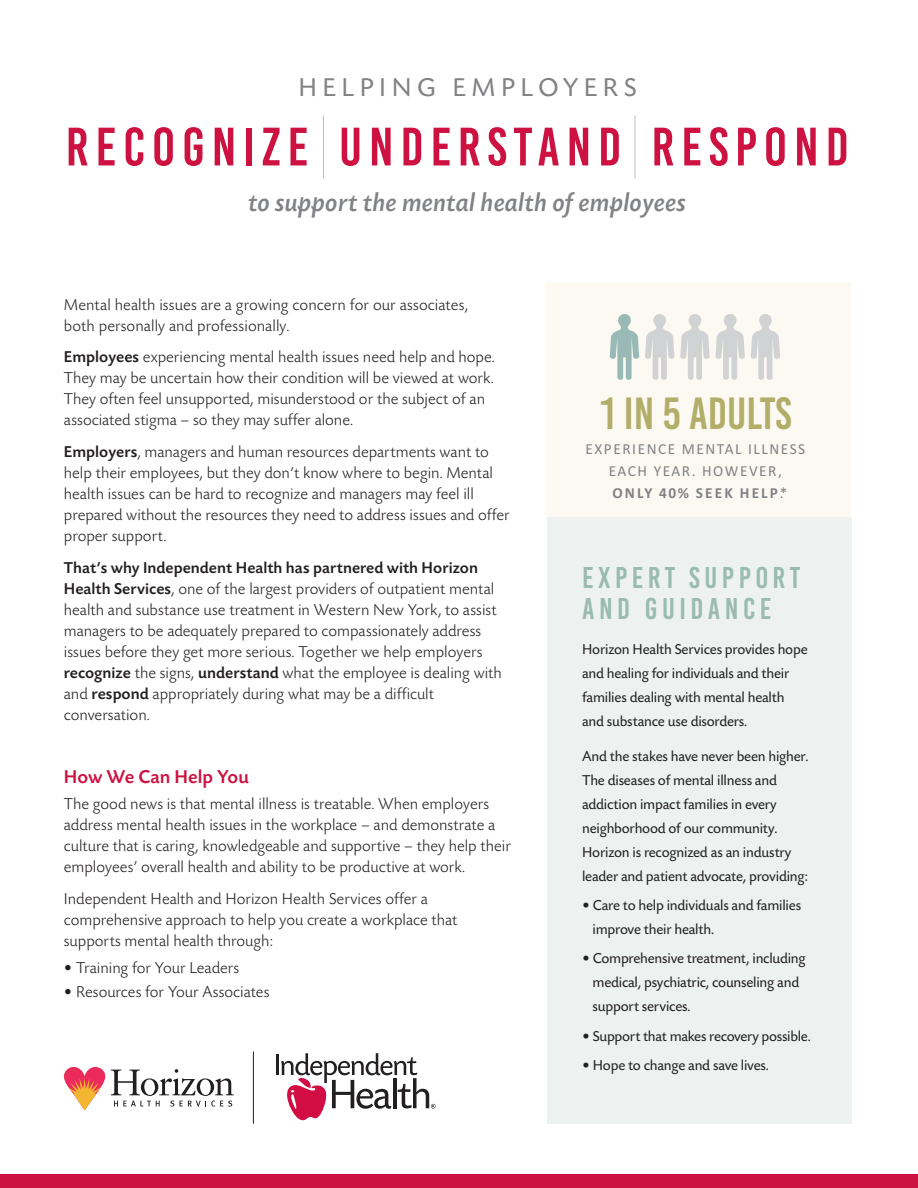
<style>
.page{position:relative;width:918px;height:1188px;background:#fff}
.page>*{position:absolute;margin:0;border:0;box-sizing:border-box;transform-origin:0 0}
.t1{font:54px "Bebas Kai";letter-spacing:.125em;color:#cd1141}
.t2{font:45px "Bebas Kai";color:#b2ae69}
.t3{font:30px/31.5px "Bebas Kai";letter-spacing:.15em;color:#9abbb0}
.t4{font:italic 500 27px "Today BEF";color:#808285}
.t5{font:27px "Today BEF";letter-spacing:.2em;color:#808285}
.t6{font:500 19.5px "Today BEF";color:#cd1141}
.t7{font:300 16.5px/21px "Today BEF";color:#231f20}
.t8{font:15.3px/21.8px "Calibri";letter-spacing:.1em;color:#808285;text-align:center}
.t9{font:15px/24px "Today BEF";letter-spacing:-.015em;color:#231f20}
.s1{font-weight:500}
.s2{font-weight:700}
</style>
<div class="page">
<div style="left:546px;top:282px;width:305px;height:235px;background:#fbf9f1"></div>
<div style="left:547px;top:517px;width:305px;height:607px;background:#edf2f0"></div>
<svg style="left:610px;top:314px;width:29px;height:66px"></svg>
<svg style="left:645px;top:314px;width:29px;height:66px"></svg>
<svg style="left:680px;top:314px;width:65px;height:66px"></svg>
<svg style="left:751px;top:314px;width:29px;height:66px"></svg>
<div style="left:0;top:1175px;width:918px;height:13px;background:#cd1141"></div>
<hr style="left:276px;top:1054px;width:3px;height:21px;background:#231f20">
<svg style="left:281px;top:1053px;width:155px;height:67px"></svg>
<hr style="left:253px;top:1052px;width:1px;height:72px;background:#231f20">
<svg style="left:111px;top:1069px;width:123px;height:38px"></svg>
<svg style="left:64px;top:1067px;width:41px;height:43px"></svg>
<hr style="left:323px;top:116px;width:1px;height:63px;background:#bcbdc0">
<hr style="left:635px;top:116px;width:1px;height:63px;background:#bcbdc0">
<p class="t5" style="left:299px;top:77px;width:340px">HELPING EMPLOYERS</p>
<p class="t1" style="left:66px;top:115px;width:784px">RECOGNIZE UNDERSTAND RESPOND</p>
<p class="t4" style="left:249px;top:192px;width:439px">to support the mental health of employees</p>
<p class="t7" style="left:64px;top:296px;width:406px">Mental health issues are a growing concern for our associates, both personally and professionally.</p>
<p class="t7" style="left:64px;top:348px;width:433px"><span class="s1">Employees</span> experiencing mental health issues need help and hope.<br>They may be uncertain how their condition will be viewed at work.<br>They often feel unsupported, misunderstood or the subject of an associated stigma – so they may suffer alone.</p>
<p class="t7" style="left:64px;top:443px;width:447px"><span class="s1">Employers</span>, managers and human resources departments want to help their employees, but they don’t know where to begin. Mental health issues can be hard to recognize and managers may feel ill prepared without the resources they need to address issues and offer proper support.</p>
<p class="t7" style="left:64px;top:559px;width:439px"><span class="s1">That’s why Independent Health has partnered with Horizon Health Services</span>, one of the largest providers of outpatient mental health and substance use treatment in Western New York, to assist managers to be adequately prepared to compassionately address issues before they get more serious. Together we help employers <span class="s1">recognize</span> the signs, <span class="s1">understand</span> what the employee is dealing with and <span class="s1">respond</span> appropriately during what may be a difficult conversation.</p>
<p class="t6" style="left:64px;top:769px;width:187px">How We Can Help You</p>
<p class="t7" style="left:64px;top:795px;width:449px">The good news is that mental illness is treatable. When employers address mental health issues in the workplace – and demonstrate a culture that is caring, knowledgeable and supportive – they help their employees’ overall health and ability to be productive at work.</p>
<p class="t7" style="left:64px;top:890px;width:395px">Independent Health and Horizon Health Services offer a comprehensive approach to help you create a workplace that supports mental health through:</p>
<p class="t7" style="left:64px;top:959px;width:177px">• Training for Your Leaders</p>
<p class="t7" style="left:64px;top:983px;width:207px">• Resources for Your Associates</p>
<p class="t2" style="left:600px;top:387px;width:193px">1 IN 5 ADULTS</p>
<p class="t8" style="left:585px;top:438px;width:221px">EXPERIENCE MENTAL ILLNESS<br>EACH YEAR. HOWEVER,<br><span class="s2">ONLY 40% SEEK HELP</span>.*</p>
<p class="t3" style="left:582px;top:561px;width:220px">EXPERT SUPPORT<br>AND GUIDANCE</p>
<p class="t9" style="left:582px;top:639px;width:227px">Horizon Health Services provides hope and healing for individuals and their families dealing with mental health and substance use disorders.</p>
<p class="t9" style="left:582px;top:746px;width:228px">And the stakes have never been higher.<br>The diseases of mental illness and addiction impact families in every neighborhood of our community.<br>Horizon is recognized as an industry leader and patient advocate, providing:</p>
<p class="t9" style="left:593px;top:895px;width:210px;text-indent:-10px">• Care to help individuals and families improve their health.</p>
<p class="t9" style="left:593px;top:949px;width:215px;text-indent:-10px">• Comprehensive treatment, including medical, psychiatric, counseling and support services.</p>
<p class="t9" style="left:582px;top:1026px;width:230px">• Support that makes recovery possible.</p>
<p class="t9" style="left:582px;top:1056px;width:188px">• Hope to change and save lives.</p>
</div>
